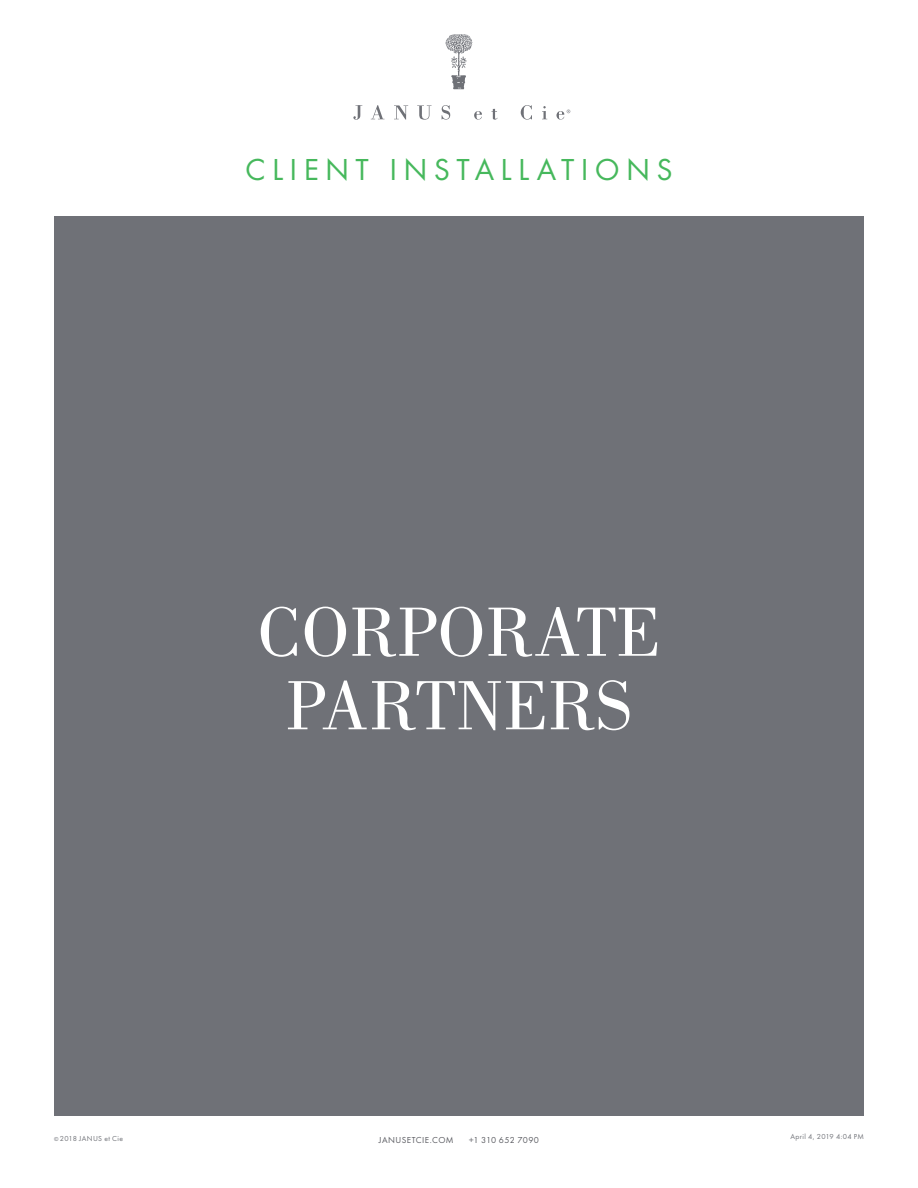
<style>
.page{position:relative;width:918px;height:1188px;background:#fff}
.page>*{position:absolute;margin:0;border:0;box-sizing:border-box;transform-origin:0 0}
.t1{font:72px/73.5px "JANUS Bodoni";color:#fff;text-align:center}
.t2{font:31.5px "JANUS Futura T";letter-spacing:.2em;color:#46b85c}
.t3{font:9px "JANUS Futura T";letter-spacing:.045em;color:#5a5b61}
.t4{font:9px "JANUS Futura T";letter-spacing:.025em;color:#5a5b61}
.PRODUCT_NAME{font:7.5px "JANUS Futura T";letter-spacing:.045em;color:#6f7177}
.s1{font-size:6px}
</style>
<div class="page">
<div style="left:54px;top:216px;width:810px;height:900px;background:#6f7177"></div>
<svg style="left:353px;top:105px;width:9px;height:15px"></svg>
<svg style="left:371px;top:105px;width:14px;height:14px"></svg>
<svg style="left:394px;top:105px;width:14px;height:15px"></svg>
<svg style="left:417px;top:105px;width:15px;height:15px"></svg>
<svg style="left:442px;top:105px;width:8px;height:15px"></svg>
<svg style="left:474px;top:111px;width:8px;height:9px"></svg>
<svg style="left:492px;top:109px;width:6px;height:11px"></svg>
<svg style="left:521px;top:105px;width:11px;height:15px"></svg>
<svg style="left:542px;top:106px;width:5px;height:13px"></svg>
<svg style="left:556px;top:110px;width:14px;height:10px"></svg>
<svg style="left:445px;top:34px;width:27px;height:55px"></svg>
<p class="t2" style="left:245px;top:151px;width:429px">CLIENT INSTALLATIONS</p>
<p class="t1" style="left:257px;top:595px;width:405px">CORPORATE<br>PARTNERS</p>
<p class="PRODUCT_NAME" style="left:54px;top:1134px;width:70px"><span class="s1">©</span> 2018 JANUS et Cie</p>
<p class="PRODUCT_NAME" style="left:790px;top:1133px;width:75px">April 4, 2019 4:04 PM</p>
<p class="t3" style="left:379px;top:1134px;width:76px">JANUSETCIE.COM</p>
<p class="t4" style="left:469px;top:1134px;width:72px">+1 310 652 7090</p>
</div>
